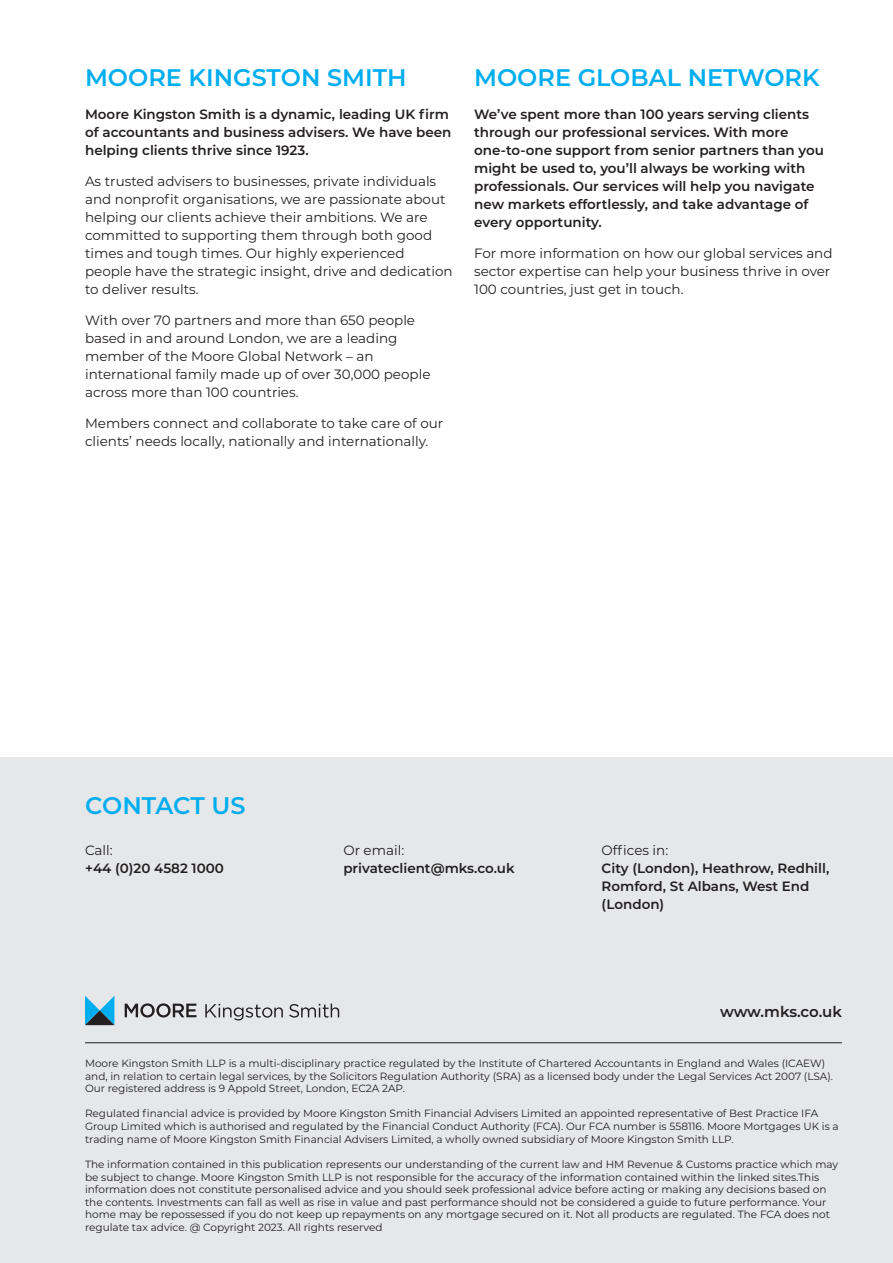
<style>
.page{position:relative;width:893px;height:1263px;background:#fff}
.page>*{position:absolute;margin:0;border:0;box-sizing:border-box;transform-origin:0 0}
.t1{font:600 24px "Montserrat";color:#00aeef}
.t2{font:600 15px "Montserrat";letter-spacing:-.01em;color:#231f20}
.Body{font:13.5px/18px "Montserrat";color:#231f20}
.Body-2{font:600 13.5px/18px "Montserrat";color:#231f20}
.Body-3{font:10.5px/12.6px "Montserrat";color:#231f20}
.s1{font-weight:400}
</style>
<div class="page">
<div style="left:0;top:758px;width:893px;height:505px;background:#e6e7e9"></div>
<hr style="left:85px;top:1042px;width:757px;height:1px;background:#231f20">
<svg style="left:205px;top:1004px;width:78px;height:16px"></svg>
<svg style="left:289px;top:1003px;width:50px;height:14px"></svg>
<svg style="left:85px;top:996px;width:29px;height:29px"></svg>
<svg style="left:125px;top:1003px;width:71px;height:14px"></svg>
<h1 class="t1" style="left:85px;top:61px;width:323px">MOORE KINGSTON SMITH</h1>
<p class="Body-2" style="left:85px;top:105px;width:368px">Moore Kingston Smith is a dynamic, leading UK firm of accountants and business advisers. We have been helping clients thrive since 1923.</p>
<p class="Body" style="left:85px;top:172px;width:369px">As trusted advisers to businesses, private individuals and nonprofit organisations, we are passionate about helping our clients achieve their ambitions. We are committed to supporting them through both good times and tough times. Our highly experienced people have the strategic insight, drive and dedication to deliver results.</p>
<p class="Body" style="left:85px;top:311px;width:347px">With over 70 partners and more than 650 people based in and around London, we are a leading member of the Moore Global Network – an international family made up of over 30,000 people across more than 100 countries.</p>
<p class="Body" style="left:85px;top:413px;width:360px">Members connect and collaborate to take care of our clients’ needs locally, nationally and internationally.</p>
<h1 class="t1" style="left:474px;top:61px;width:347px">MOORE GLOBAL NETWORK</h1>
<p class="Body-2" style="left:474px;top:105px;width:351px">We’ve spent more than 100 years serving clients through our professional services. With more one-to-one support from senior partners than you might be used to, you’ll always be working with professionals. Our services will help you navigate new markets effortlessly, and take advantage of every opportunity.</p>
<p class="Body" style="left:474px;top:244px;width:360px">For more information on how our global services and sector expertise can help your business thrive in over<br>100 countries, just get in touch.</p>
<h1 class="t1" style="left:85px;top:788px;width:162px">CONTACT US</h1>
<p class="Body-2" style="left:85px;top:840px;width:140px"><span class="s1">Call:<br></span>+44 (0)20 4582 1000</p>
<p class="Body-2" style="left:343px;top:840px;width:173px"><span class="s1">Or email: </span>privateclient@mks.co.uk</p>
<p class="Body-2" style="left:602px;top:840px;width:229px"><span class="s1">Offices in:<br></span>City (London), Heathrow, Redhill,<br>Romford, St Albans, West End (London)</p>
<h3 class="t2" style="left:720px;top:1001px;width:123px">www.mks.co.uk</h3>
<p class="Body-3" style="left:85px;top:1056px;width:750px">Moore Kingston Smith LLP is a multi-disciplinary practice regulated by the Institute of Chartered Accountants in England and Wales (ICAEW) and, in relation to certain legal services, by the Solicitors Regulation Authority (SRA) as a licensed body under the Legal Services Act 2007 (LSA).<br>Our registered address is 9 Appold Street, London, EC2A 2AP.</p>
<p class="Body-3" style="left:85px;top:1107px;width:755px">Regulated financial advice is provided by Moore Kingston Smith Financial Advisers Limited an appointed representative of Best Practice IFA<br>Group Limited which is authorised and regulated by the Financial Conduct Authority (FCA). Our FCA number is 558116. Moore Mortgages UK is a trading name of Moore Kingston Smith Financial Advisers Limited, a wholly owned subsidiary of Moore Kingston Smith LLP.</p>
<p class="Body-3" style="left:85px;top:1157px;width:755px">The information contained in this publication represents our understanding of the current law and HM Revenue &amp; Customs practice which may be subject to change. Moore Kingston Smith LLP is not responsible for the accuracy of the information contained within the linked sites.This information does not constitute personalised advice and you should seek professional advice before acting or making any decisions based on the contents. Investments can fall as well as rise in value and past performance should not be considered a guide to future performance. Your home may be repossessed if you do not keep up repayments on any mortgage secured on it. Not all products are regulated. The FCA does not regulate tax advice. @ Copyright 2023. All rights reserved</p>
</div>
